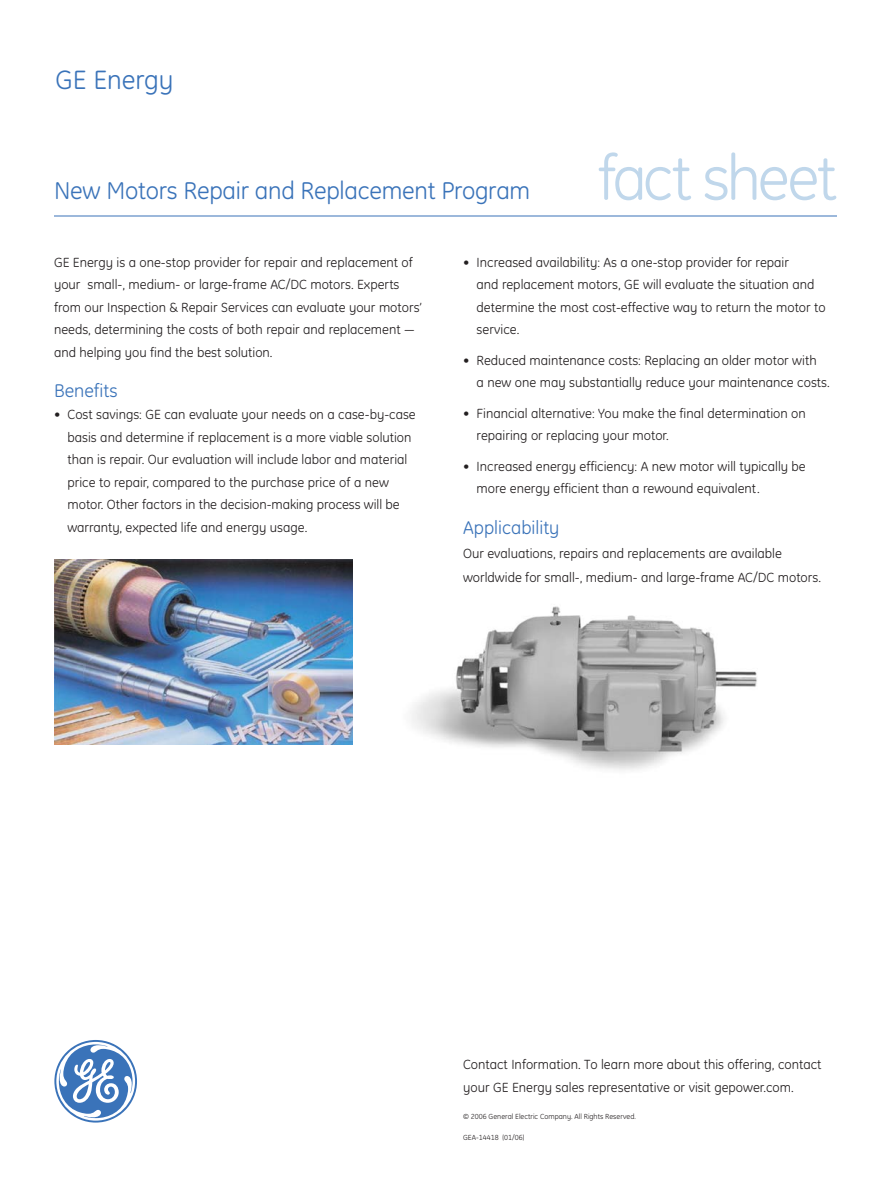
<style>
.page{position:relative;width:891px;height:1188px;background:#fff}
.page>*{position:absolute;margin:0;border:0;box-sizing:border-box;transform-origin:0 0}
.t1{font:63px "GE Inspira";letter-spacing:-.055em;color:#c0d7eb}
.t2{font:27px "GE Inspira";color:#3a73b9}
.t3{font:24.75px "GE Inspira";letter-spacing:-.01em;color:#3a73b9}
.t4{font:18.75px "GE Inspira";color:#3a73b9}
.t5{font:13.5px/22.5px "GE Inspira";color:#231f20}
.t6{font:7.5px "GE Inspira";color:#231f20}
</style>
<div class="page">
<img style="left:412px;top:606px;width:345px;height:164px">
<svg style="left:54px;top:1040px;width:83px;height:83px"></svg>
<hr style="left:54px;top:216px;width:783px;height:1px;background:#3a73b9">
<img style="left:54px;top:560px;width:299px;height:185px">
<h2 class="t2" style="left:56px;top:70px;width:120px">GE Energy</h2>
<h3 class="t3" style="left:54px;top:181px;width:478px">New Motors Repair and Replacement Program</h3>
<h1 class="t1" style="left:598px;top:155px;width:241px">fact sheet</h1>
<p class="t5" style="left:54px;top:252px;width:370px">GE Energy is a one-stop provider for repair and replacement of your small-, medium- or large-frame AC/DC motors. Experts from our Inspection &amp; Repair Services can evaluate your motors’ needs, determining the costs of both repair and replacement — and helping you find the best solution.</p>
<h3 class="t4" style="left:54px;top:383px;width:65px">Benefits</h3>
<p class="t5" style="left:68px;top:405px;width:350px;text-indent:-14px">• Cost savings: GE can evaluate your needs on a case-by-case basis and determine if replacement is a more viable solution than is repair. Our evaluation will include labor and material price to repair, compared to the purchase price of a new motor. Other factors in the decision-making process will be warranty, expected life and energy usage.</p>
<p class="t5" style="left:477px;top:252px;width:351px;text-indent:-14px">• Increased availability: As a one-stop provider for repair<br>and replacement motors, GE will evaluate the situation and determine the most cost-effective way to return the motor to service.</p>
<p class="t5" style="left:477px;top:350px;width:355px;text-indent:-14px">• Reduced maintenance costs: Replacing an older motor with<br>a new one may substantially reduce your maintenance costs.</p>
<p class="t5" style="left:477px;top:403px;width:331px;text-indent:-14px">• Financial alternative: You make the final determination on repairing or replacing your motor.</p>
<p class="t5" style="left:477px;top:456px;width:331px;text-indent:-14px">• Increased energy efficiency: A new motor will typically be more energy efficient than a rewound equivalent.</p>
<h3 class="t4" style="left:463px;top:520px;width:98px">Applicability</h3>
<p class="t5" style="left:463px;top:542px;width:359px;line-height:24px">Our evaluations, repairs and replacements are available worldwide for small-, medium- and large-frame AC/DC motors.</p>
<p class="t5" style="left:463px;top:1055px;width:360px">Contact Information. To learn more about this offering, contact your GE Energy sales representative or visit gepower.com.</p>
<p class="t6" style="left:463px;top:1114px;width:174px">© 2006 General Electric Company. All Rights Reserved.</p>
<p class="t6" style="left:463px;top:1134px;width:63px">GEA-14418 (01/06)</p>
</div>
